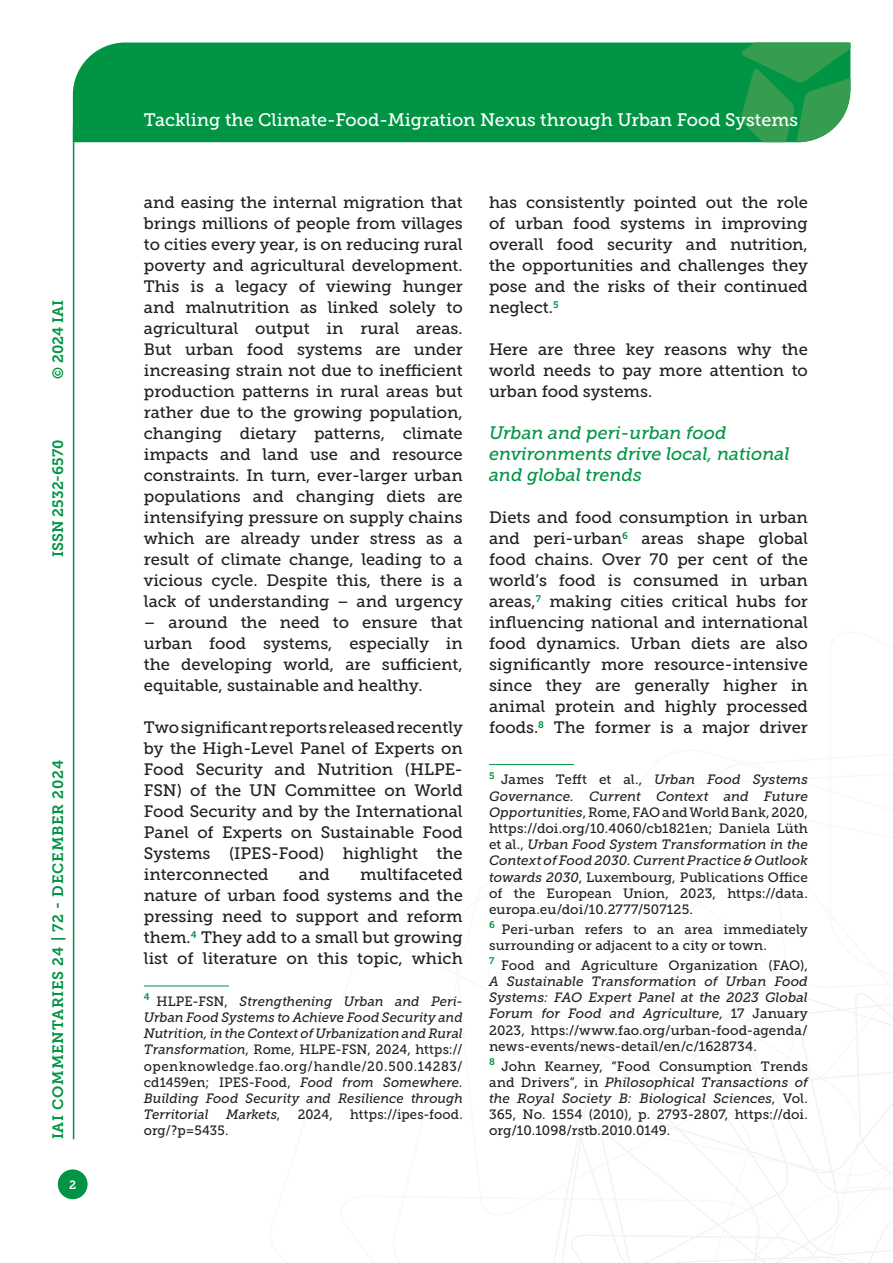
<style>
.page{position:relative;width:893px;height:1263px;background:#fff}
.page>*{position:absolute;margin:0;border:0;box-sizing:border-box;transform-origin:0 0}
.Titolo_paragrafo_2{font:italic 18px/21px "Museo Slab 500";color:#009444}
.t1{font:18px "Museo Slab 500";color:#fff}
.Testo{font:16.5px/21px "Museo Slab 500";color:#231f20;text-align:justify}
.t2{font:15px "Museo Slab 700";letter-spacing:.05em;color:#009444}
.t3{font:15px "Museo Slab 700";color:#009444}
.Nota{font:13.5px/16.2px "Museo Slab 500";letter-spacing:.005em;color:#231f20;text-align:justify}
.Nota-2{font:italic 13.5px/16.2px "Museo Slab 500";color:#231f20;text-align:justify}
.t4{font:12px "Museo Slab 700";color:#fff}
.s1{font-style:normal}
.s2{font-style:italic}
</style>
<div class="page">
<svg style="left:553px;top:960px;width:340px;height:303px"></svg>
<div style="left:73px;top:43px;width:668px;height:99px;background:#009444"></div>
<svg style="left:741px;top:43px;width:109px;height:99px;background:#319e55"></svg>
<div style="left:58px;top:1169px;width:30px;height:30px;background:#009444;border-radius:50%"></div>
<hr style="left:73px;top:126px;width:1px;height:1013px;background:#009444">
<hr style="left:144px;top:986px;width:85px;height:1px;background:#009444">
<hr style="left:489px;top:764px;width:85px;height:1px;background:#009444">
<p class="t2" style="left:50px;top:379px;width:80px;rotate:-90deg">© 2024 IAI</p>
<p class="t3" style="left:50px;top:557px;width:119px;rotate:-90deg">ISSN 2532-6570</p>
<p class="t2" style="left:50px;top:1139px;width:381px;rotate:-90deg">IAI COMMENTARIES 24 | 72 - DECEMBER 2024</p>
<p class="t4" style="left:69px;top:1178px;width:9px">2</p>
<p class="t1" style="left:144px;top:110px;width:656px">Tackling the Climate-Food-Migration Nexus through Urban Food Systems</p>
<p class="Testo" style="left:144px;top:192px;width:320px">and easing the internal migration that brings millions of people from villages to cities every year, is on reducing rural poverty and agricultural development.<br>This is a legacy of viewing hunger and malnutrition as linked solely to agricultural output in rural areas.<br>But urban food systems are under increasing strain not due to inefficient production patterns in rural areas but rather due to the growing population, changing dietary patterns, climate impacts and land use and resource constraints. In turn, ever-larger urban populations and changing diets are intensifying pressure on supply chains which are already under stress as a result of climate change, leading to a vicious cycle. Despite this, there is a lack of understanding – and urgency</p>
<p class="Testo" style="left:144px;top:612px;width:320px">– around the need to ensure that urban food systems, especially in the developing world, are sufficient, equitable, sustainable and healthy.</p>
<p class="Testo" style="left:144px;top:717px;width:320px">Two significant reports released recently by the High-Level Panel of Experts on Food Security and Nutrition (HLPE-FSN) of the UN Committee on World Food Security and by the International Panel of Experts on Sustainable Food Systems (IPES-Food) highlight the interconnected</p>
<p class="Testo" style="left:144px;top:864px;width:320px;text-indent:216px">multifaceted nature of urban food systems and the pressing need to support and reform them.<sup>4</sup> They add to a small but growing list of literature on this topic, which</p>
<p class="Nota-2" style="left:144px;top:993px;width:320px"><sup>4</sup> <span class="s1">HLPE-FSN,</span> Strengthening Urban and Peri-Urban Food Systems to Achieve Food Security and Nutrition, in the Context of Urbanization and Rural Transformation<span class="s1">, Rome, HLPE‑FSN, 2024, https:// openknowledge.fao.org/handle/20.500.14283/ cd1459en; IPES-Food,</span> Food from Somewhere.<br>Building Food Security and Resilience through Territorial</p>
<p class="Testo" style="left:299px;top:864px;width:32px">and</p>
<p class="Nota-2" style="left:226px;top:1106px;width:56px">Markets<span class="s1">,</span></p>
<p class="Nota" style="left:298px;top:1106px;width:37px">2024,</p>
<p class="Nota" style="left:350px;top:1106px;width:114px">https://ipes-food.</p>
<p class="Nota" style="left:144px;top:1123px;width:86px">org/?p=5435.</p>
<p class="Testo" style="left:489px;top:192px;width:320px">has consistently pointed out the role of urban food systems in improving overall food security and nutrition, the opportunities and challenges they pose and the risks of their continued neglect.<sup>5</sup></p>
<p class="Testo" style="left:489px;top:339px;width:320px">Here are three key reasons why the world needs to pay more attention to urban food systems.</p>
<p class="Titolo_paragrafo_2" style="left:489px;top:422px;width:302px">Urban and peri-urban food environments drive local, national and global trends</p>
<p class="Testo" style="left:489px;top:507px;width:320px">Diets and food consumption in urban and peri-urban<sup>6</sup> areas shape global food chains. Over 70 per cent of the world’s food is consumed in urban areas,<sup>7</sup> making cities critical hubs for influencing national and international food dynamics. Urban diets are also significantly more resource-intensive since they are generally higher in animal protein and highly processed foods.<sup>8</sup> The former is a major driver</p>
<p class="Nota" style="left:489px;top:772px;width:320px"><sup>5</sup> James Tefft et al., <span class="s2">Urban Food Systems Governance. Current Context and Future Opportunities</span>, Rome, FAO and World Bank, 2020, https://doi.org/10.4060/cb1821en; Daniela Lüth et al., <span class="s2">Urban Food System Transformation in the Context of Food 2030. Current Practice &amp; Outlook towards 2030</span>, Luxembourg, Publications Office of the European Union, 2023, https://data. europa.eu/doi/10.2777/507125.</p>
<p class="Nota" style="left:489px;top:921px;width:320px"><sup>6</sup> Peri-urban refers to an area immediately surrounding or adjacent to a city or town.</p>
<p class="Nota" style="left:489px;top:957px;width:320px"><sup>7</sup> Food and Agriculture Organization (FAO), <span class="s2">A Sustainable Transformation of Urban Food Systems: FAO Expert Panel at the 2023 Global Forum for Food and Agriculture</span>, 17 January 2023, https://www.fao.org/urban-food-agenda/ news-events/news-detail/en/c/1628734.</p>
<p class="Nota" style="left:489px;top:1058px;width:320px"><sup>8</sup> John Kearney, “Food Consumption Trends and Drivers”, in <span class="s2">Philosophical Transactions of the Royal Society B: Biological Sciences</span>, Vol.<br>365, No. 1554 (2010), p. 2793-2807, https://doi. org/10.1098/rstb.2010.0149.</p>
</div>
